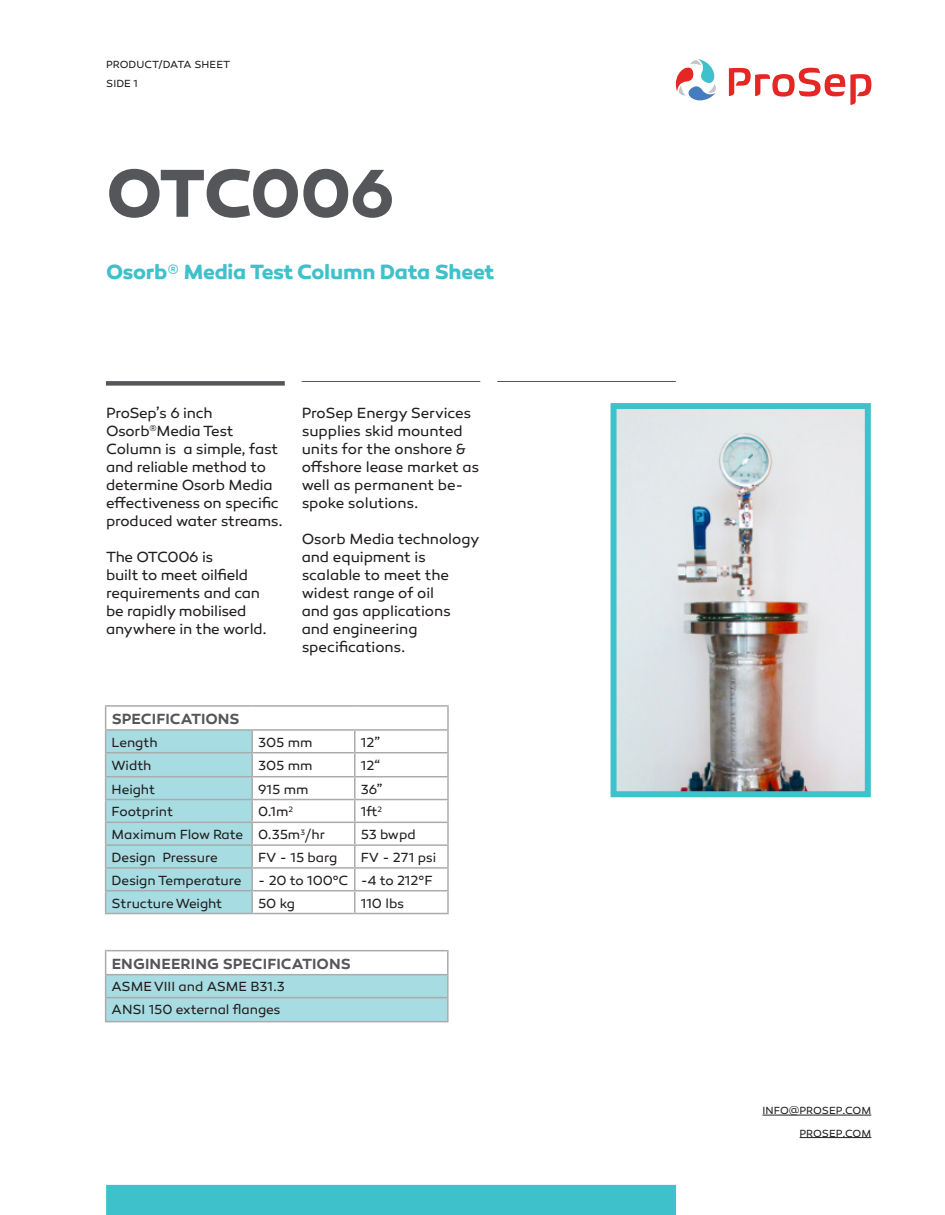
<style>
.page{position:relative;width:945px;height:1215px;background:#fff}
.page>*{position:absolute;margin:0;border:0;box-sizing:border-box;transform-origin:0 0}
.t1{font:700 69px "Canaro";letter-spacing:-.03em;color:#555659}
.t2{font:700 21px "Canaro";letter-spacing:-.015em;color:#3ec1cb}
.t3{font:15px/18px "Canaro";letter-spacing:-.01em;color:#231f20}
.t4{font:600 15px "Canaro";letter-spacing:.005em;color:#555659}
.t5{font:13.5px "Canaro";letter-spacing:-.005em;color:#231f20}
.t6{font:10.5px "Canaro";color:#231f20}
.s1{font-weight:400}
</style>
<div class="page">
<div style="left:106px;top:381px;width:179px;height:5px;background:#555659"></div>
<hr style="left:302px;top:381px;width:178px;height:1px;background:#555659">
<hr style="left:497px;top:381px;width:179px;height:1px;background:#555659">
<hr style="left:763px;top:1115px;width:108px;height:1px;background:#231f20">
<hr style="left:800px;top:1137px;width:71px;height:1px;background:#231f20">
<svg style="left:676px;top:59px;width:40px;height:42px"></svg>
<svg style="left:729px;top:68px;width:142px;height:37px"></svg>
<div style="left:106px;top:1185px;width:570px;height:30px;background:#3ec1cb"></div>
<hr style="left:105px;top:705px;width:147px;height:2px;background:#aaabac">
<hr style="left:252px;top:705px;width:103px;height:2px;background:#aaabac">
<hr style="left:355px;top:705px;width:94px;height:2px;background:#aaabac">
<hr style="left:447px;top:707px;width:2px;height:22px;background:#aaabac">
<hr style="left:252px;top:729px;width:103px;height:2px;background:#aaabac">
<hr style="left:251px;top:731px;width:2px;height:21px;background:#aaabac">
<hr style="left:355px;top:729px;width:94px;height:2px;background:#aaabac">
<hr style="left:354px;top:731px;width:2px;height:21px;background:#aaabac">
<hr style="left:447px;top:731px;width:2px;height:21px;background:#aaabac">
<hr style="left:252px;top:752px;width:103px;height:1px;background:#aaabac">
<hr style="left:251px;top:753px;width:2px;height:23px;background:#aaabac">
<hr style="left:355px;top:752px;width:94px;height:1px;background:#aaabac">
<hr style="left:354px;top:753px;width:2px;height:23px;background:#aaabac">
<hr style="left:447px;top:753px;width:2px;height:23px;background:#aaabac">
<hr style="left:252px;top:776px;width:103px;height:1px;background:#aaabac">
<hr style="left:251px;top:777px;width:2px;height:22px;background:#aaabac">
<hr style="left:355px;top:776px;width:94px;height:1px;background:#aaabac">
<hr style="left:354px;top:777px;width:2px;height:22px;background:#aaabac">
<hr style="left:447px;top:777px;width:2px;height:22px;background:#aaabac">
<hr style="left:252px;top:799px;width:103px;height:1px;background:#aaabac">
<hr style="left:251px;top:800px;width:2px;height:22px;background:#aaabac">
<hr style="left:355px;top:799px;width:94px;height:1px;background:#aaabac">
<hr style="left:354px;top:800px;width:2px;height:22px;background:#aaabac">
<hr style="left:447px;top:800px;width:2px;height:22px;background:#aaabac">
<hr style="left:252px;top:822px;width:103px;height:1px;background:#aaabac">
<hr style="left:251px;top:823px;width:2px;height:21px;background:#aaabac">
<hr style="left:355px;top:822px;width:94px;height:1px;background:#aaabac">
<hr style="left:354px;top:823px;width:2px;height:21px;background:#aaabac">
<hr style="left:447px;top:823px;width:2px;height:21px;background:#aaabac">
<hr style="left:252px;top:844px;width:103px;height:2px;background:#aaabac">
<hr style="left:251px;top:846px;width:2px;height:21px;background:#aaabac">
<hr style="left:355px;top:844px;width:94px;height:2px;background:#aaabac">
<hr style="left:354px;top:846px;width:2px;height:21px;background:#aaabac">
<hr style="left:447px;top:846px;width:2px;height:21px;background:#aaabac">
<hr style="left:252px;top:867px;width:103px;height:2px;background:#aaabac">
<hr style="left:251px;top:869px;width:2px;height:21px;background:#aaabac">
<hr style="left:355px;top:867px;width:94px;height:2px;background:#aaabac">
<hr style="left:354px;top:869px;width:2px;height:21px;background:#aaabac">
<hr style="left:447px;top:869px;width:2px;height:21px;background:#aaabac">
<svg style="left:105px;top:707px;width:147px;height:206px;background:#b0dadf"></svg>
<hr style="left:252px;top:890px;width:103px;height:1px;background:#aaabac">
<hr style="left:251px;top:891px;width:2px;height:22px;background:#aaabac">
<hr style="left:355px;top:890px;width:94px;height:1px;background:#aaabac">
<hr style="left:354px;top:891px;width:2px;height:22px;background:#aaabac">
<hr style="left:447px;top:891px;width:2px;height:22px;background:#aaabac">
<hr style="left:105px;top:913px;width:147px;height:1px;background:#aaabac">
<hr style="left:252px;top:913px;width:103px;height:1px;background:#aaabac">
<hr style="left:355px;top:913px;width:94px;height:1px;background:#aaabac">
<hr style="left:105px;top:950px;width:344px;height:1px;background:#aaabac">
<hr style="left:447px;top:951px;width:2px;height:23px;background:#aaabac">
<hr style="left:105px;top:974px;width:344px;height:1px;background:#aaabac">
<hr style="left:447px;top:975px;width:2px;height:22px;background:#aaabac">
<hr style="left:105px;top:997px;width:344px;height:1px;background:#aaabac">
<svg style="left:105px;top:951px;width:343px;height:70px"></svg>
<hr style="left:447px;top:998px;width:2px;height:23px;background:#aaabac">
<hr style="left:105px;top:1021px;width:344px;height:1px;background:#aaabac">
<img style="left:618px;top:410px;width:246px;height:380px">
<div style="left:611px;top:403px;width:260px;height:394px;border:6px solid #3ec1cb"></div>
<p class="t6" style="left:106px;top:58px;width:125px">PRODUCT/DATA SHEET</p>
<p class="t6" style="left:106px;top:77px;width:33px">SIDE 1</p>
<p class="t1" style="left:106px;top:150px;width:290px">OTC006</p>
<p class="t2" style="left:106px;top:259px;width:390px">Osorb<span class="s1">®</span> Media Test Column Data Sheet</p>
<p class="t3" style="left:106px;top:404px;width:174px">ProSep’s 6 inch<br>Osorb<sup>®</sup>Media Test<br>Column is a simple, fast and reliable method to determine Osorb Media</p>
<p class="t3" style="left:106px;top:494px;width:178px">effectiveness on specific produced water streams.</p>
<p class="t3" style="left:106px;top:548px;width:155px">The OTC006 is<br>built to meet oilfield requirements and can</p>
<p class="t3" style="left:106px;top:602px;width:162px">be rapidly mobilised anywhere in the world.</p>
<p class="t3" style="left:302px;top:404px;width:171px">ProSep Energy Services supplies skid mounted units for the onshore &amp;</p>
<p class="t3" style="left:302px;top:458px;width:179px">offshore lease market as well as permanent be&shy;spoke solutions.</p>
<p class="t3" style="left:302px;top:530px;width:180px">Osorb Media technology and equipment is scalable to meet the widest range of oil<br>and gas applications and engineering specifications.</p>
<p class="t4" style="left:112px;top:710px;width:130px">SPECIFICATIONS</p>
<p class="t5" style="left:112px;top:734px;width:48px">Length</p>
<p class="t5" style="left:258px;top:734px;width:56px">305 mm</p>
<p class="t5" style="left:361px;top:734px;width:21px">12”</p>
<p class="t5" style="left:112px;top:757px;width:41px">Width</p>
<p class="t5" style="left:258px;top:757px;width:56px">305 mm</p>
<p class="t5" style="left:361px;top:757px;width:21px">12“</p>
<p class="t5" style="left:112px;top:781px;width:45px">Height</p>
<p class="t5" style="left:258px;top:781px;width:52px">915 mm</p>
<p class="t5" style="left:361px;top:781px;width:24px">36”</p>
<p class="t5" style="left:112px;top:804px;width:63px">Footprint</p>
<p class="t5" style="left:258px;top:804px;width:36px">0.1m<sup>2</sup></p>
<p class="t5" style="left:361px;top:804px;width:23px">1ft<sup>2</sup></p>
<p class="t5" style="left:112px;top:827px;width:133px">Maximum Flow Rate</p>
<p class="t5" style="left:258px;top:827px;width:68px">0.35m<sup>3</sup>/hr</p>
<p class="t5" style="left:361px;top:827px;width:56px">53 bwpd</p>
<p class="t5" style="left:112px;top:849px;width:108px">Design Pressure</p>
<p class="t5" style="left:258px;top:849px;width:81px">FV - 15 barg</p>
<p class="t5" style="left:361px;top:849px;width:77px">FV - 271 psi</p>
<p class="t5" style="left:112px;top:872px;width:131px">Design Temperature</p>
<p class="t5" style="left:258px;top:872px;width:92px">- 20 to 100°C</p>
<p class="t5" style="left:361px;top:872px;width:73px">-4 to 212°F</p>
<p class="t5" style="left:112px;top:895px;width:112px">Structure Weight</p>
<p class="t5" style="left:258px;top:895px;width:38px">50 kg</p>
<p class="t5" style="left:361px;top:895px;width:45px">110 lbs</p>
<p class="t4" style="left:112px;top:954px;width:241px">ENGINEERING SPECIFICATIONS</p>
<p class="t5" style="left:112px;top:979px;width:175px">ASME VIII and ASME B31.3</p>
<p class="t5" style="left:112px;top:1002px;width:171px">ANSI 150 external flanges</p>
<p class="t6" style="left:763px;top:1104px;width:110px">INFO@PROSEP.COM</p>
<p class="t6" style="left:800px;top:1127px;width:73px">PROSEP.COM</p>
</div>
